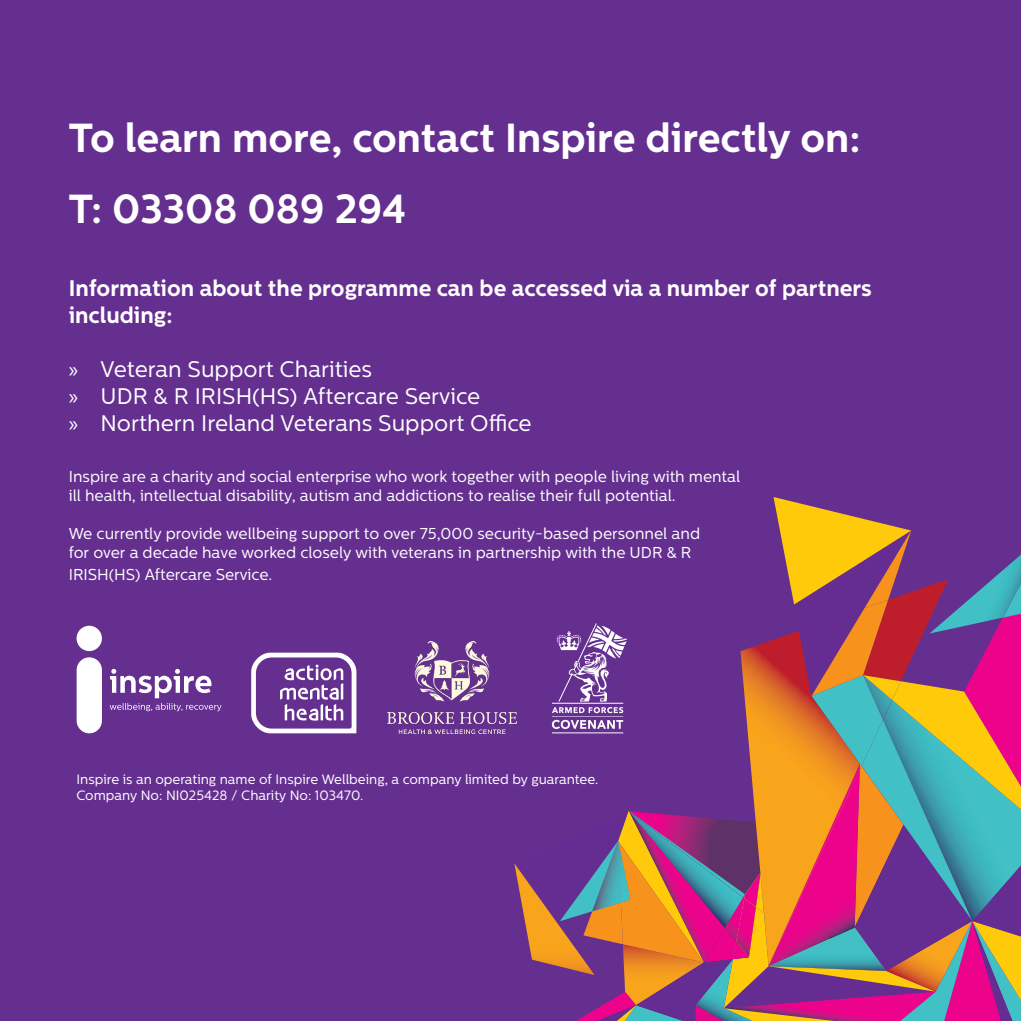
<style>
.page{position:relative;width:1021px;height:1021px;background:#fff}
.page>*{position:absolute;margin:0;border:0;box-sizing:border-box;transform-origin:0 0}
.t1{font:700 40.5px/71.1px "Centrale Sans";color:#fff}
.t2{font:22.5px/27px "Centrale Sans";color:#fff}
.t3{font:700 22.5px/27px "Centrale Sans";color:#fff}
.t4{font:15.75px/18.9px "Centrale Sans";color:#fff}
.t5{font:13.5px/16.2px "Centrale Sans";color:#fff}
.s1{font-family:"Myriad Pro"}
</style>
<div class="page">
<div style="left:0;top:0;width:1020px;height:1020px;background:#652f90"></div>
<div style="left:77px;top:625px;width:25px;height:26px;background:#fff;border-radius:50%"></div>
<svg style="left:77px;top:657px;width:25px;height:76px"></svg>
<svg style="left:110px;top:669px;width:111px;height:42px"></svg>
<svg style="left:251px;top:652px;width:105px;height:81px"></svg>
<img style="left:388px;top:641px;width:126px;height:92px">
<svg style="left:514px;top:497px;width:506px;height:523px"></svg>
<hr style="left:552px;top:716px;width:71px;height:1px;background:#fff">
<h1 class="t1" style="left:69px;top:102px;width:793px">To learn more, contact Inspire directly on:<br>T: 03308 089 294</h1>
<h2 class="t3" style="left:69px;top:274px;width:804px">Information about the programme can be accessed via a number of partners including:</h2>
<h2 class="t2" style="left:69px;top:355px;width:464px"><span class="s1">»</span> Veteran Support Charities<br><span class="s1">»</span> UDR &amp; R IRISH(HS) Aftercare Service<br><span class="s1">»</span> Northern Ireland Veterans Support Office</h2>
<p class="t4" style="left:69px;top:467px;width:673px">Inspire are a charity and social enterprise who work together with people living with mental ill health, intellectual disability, autism and addictions to realise their full potential.</p>
<p class="t4" style="left:69px;top:524px;width:633px">We currently provide wellbeing support to over 75,000 security-based personnel and for over a decade have worked closely with veterans in partnership with the UDR &amp; R</p>
<p class="t4" style="left:69px;top:564px;width:205px">IRISH(HS) Aftercare Service.</p>
<p class="t5" style="left:77px;top:771px;width:523px">Inspire is an operating name of Inspire Wellbeing, a company limited by guarantee.<br>Company No: NI025428 / Charity No: 103470.</p>
</div>
